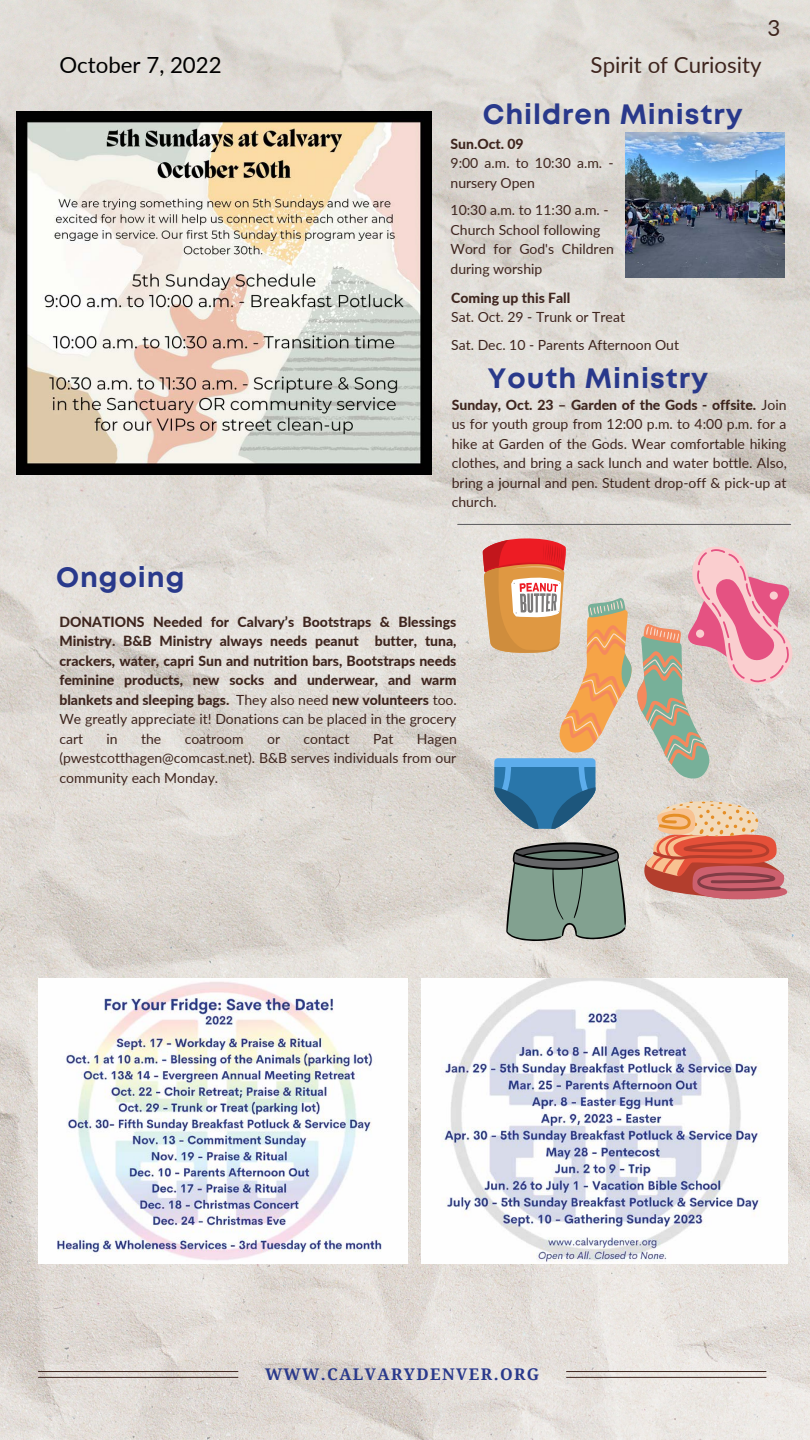
<style>
.page{position:relative;width:810px;height:1440px;background:#fff}
.page>*{position:absolute;margin:0;border:0;box-sizing:border-box;transform-origin:0 0}
.t1{font:700 28px "Mont";letter-spacing:.035em;color:#29398b}
.t2{font:22.3px "Lato";color:#3e251e}
.t3{font:22.3px "Lato";color:#000}
.t4{font:700 16.1px "Droid Serif";letter-spacing:.09em;color:#29398b}
.t5{font:14px/19.5px "Lato";color:#3e251e}
.t6{font:800 14px/19.5px "Lato";color:#3e251e;text-align:justify}
.s1{font-weight:800}
.s2{font-weight:400}
</style>
<div class="page">
<img style="left:0;top:0;width:810px;height:1440px">
<hr style="left:567px;top:1377px;width:199px;height:1px;background:#3e251e">
<hr style="left:567px;top:1371px;width:199px;height:1px;background:#3e251e">
<hr style="left:38px;top:1377px;width:200px;height:1px;background:#3e251e">
<hr style="left:38px;top:1371px;width:200px;height:1px;background:#3e251e">
<img style="left:17px;top:111px;width:414px;height:363px">
<svg style="left:483px;top:538px;width:310px;height:403px;background:#cab5ac"></svg>
<img style="left:626px;top:132px;width:159px;height:145px">
<hr style="left:458px;top:524px;width:333px;height:1px;background:#59585b">
<img style="left:38px;top:979px;width:369px;height:284px">
<img style="left:422px;top:979px;width:365px;height:284px">
<h2 class="t2" style="left:768px;top:14px;width:14px">3</h2>
<h2 class="t3" style="left:59px;top:51px;width:164px">October 7, 2022</h2>
<h2 class="t2" style="left:591px;top:51px;width:173px">Spirit of Curiosity</h2>
<h1 class="t1" style="left:483px;top:103px;width:261px">Children Ministry</h1>
<p class="t6" style="left:451px;top:134px;width:75px">Sun.Oct. 09</p>
<p class="t5" style="left:451px;top:153px;width:165px">9:00 a.m. to 10:30 a.m. - nursery Open</p>
<p class="t5" style="left:451px;top:200px;width:165px">10:30 a.m. to 11:30 a.m. -<br>Church School following<br>Word for God's Children during worship</p>
<p class="t6" style="left:451px;top:288px;width:121px">Coming up this Fall</p>
<p class="t5" style="left:451px;top:303px;width:229px;line-height:27.5px">Sat. Oct. 29 - Trunk or Treat<br>Sat. Dec. 10 - Parents Afternoon Out</p>
<h1 class="t1" style="left:488px;top:368px;width:222px">Youth Ministry</h1>
<p class="t5" style="left:452px;top:395px;width:337px;text-align:justify"><span class="s1">Sunday, Oct. 23 – Garden of the Gods - offsite.</span> Join us for youth group from 12:00 p.m. to 4:00 p.m. for a hike at Garden of the Gods. Wear comfortable hiking clothes, and bring a sack lunch and water bottle. Also, bring a journal and pen. Student drop-off &amp; pick-up at church.</p>
<h1 class="t1" style="left:56px;top:566px;width:130px">Ongoing</h1>
<p class="t6" style="left:59px;top:612px;width:399px">DONATIONS Needed for Calvary’s Bootstraps &amp; Blessings Ministry. B&amp;B Ministry always needs peanut butter, tuna, crackers, water, capri Sun and nutrition bars, Bootstraps needs feminine products, new socks and underwear, and warm blankets and sleeping bags. <span class="s2">They also need</span> new volunteers <span class="s2">too.<br>We greatly appreciate it! Donations can be placed in the grocery cart</span></p>
<p class="t5" style="left:107px;top:729px;width:13px">in</p>
<p class="t5" style="left:141px;top:729px;width:22px">the</p>
<p class="t5" style="left:185px;top:729px;width:61px">coatroom</p>
<p class="t5" style="left:267px;top:729px;width:15px">or</p>
<p class="t5" style="left:304px;top:729px;width:48px">contact</p>
<p class="t5" style="left:373px;top:729px;width:22px">Pat</p>
<p class="t5" style="left:59px;top:729px;width:399px;text-align:justify;text-indent:357px">Hagen (pwestcotthagen@comcast.net). B&amp;B serves individuals from our community each Monday.</p>
<p class="t4" style="left:265px;top:1365px;width:276px">WWW.CALVARYDENVER.ORG</p>
</div>
